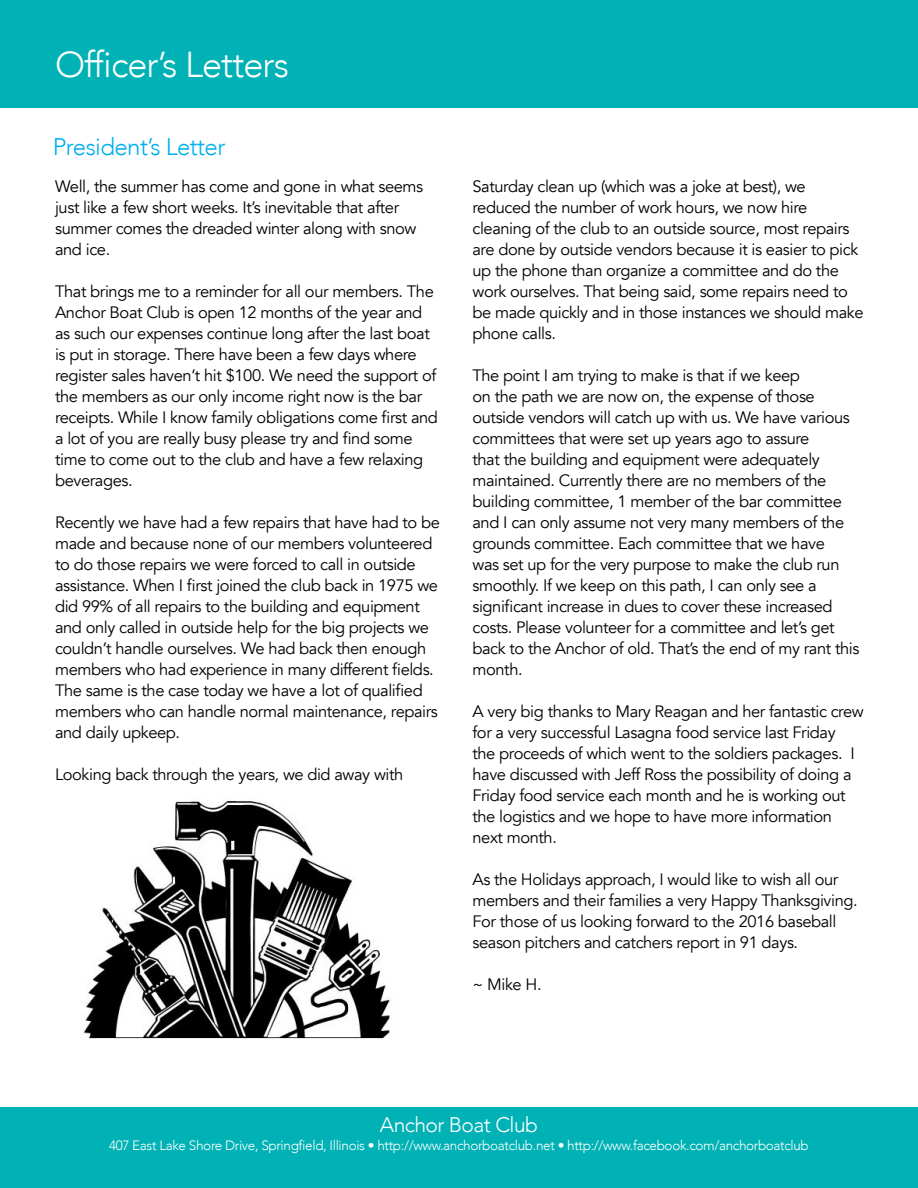
<style>
.page{position:relative;width:918px;height:1188px;background:#fff}
.page>*{position:absolute;margin:0;border:0;box-sizing:border-box;transform-origin:0 0}
.t1{font:300 36px "Avenir";letter-spacing:-.025em;color:#fff}
.t2{font:300 24px "Avenir";letter-spacing:-.025em;color:#00aeee}
.t3{font:300 21px "Avenir";letter-spacing:-.025em;color:#fff}
.t4{font:16.5px/21px "Avenir";letter-spacing:-.025em;color:#000}
.t5{font:300 13.5px "Avenir";letter-spacing:-.025em;color:#fff}
</style>
<div class="page">
<div style="left:0;top:0;width:918px;height:108px;background:#00b2b5"></div>
<div style="left:0;top:1107px;width:918px;height:81px;background:#00b2b5"></div>
<img style="left:83px;top:801px;width:308px;height:238px">
<h1 class="t1" style="left:55px;top:40px;width:235px">Officer’s Letters</h1>
<h2 class="t2" style="left:53px;top:130px;width:174px">President’s Letter</h2>
<p class="t4" style="left:55px;top:176px;width:370px">Well, the summer has come and gone in what seems just like a few short weeks. It’s inevitable that after summer comes the dreaded winter along with snow and ice.</p>
<p class="t4" style="left:55px;top:281px;width:384px">That brings me to a reminder for all our members. The Anchor Boat Club is open 12 months of the year and as such our expenses continue long after the last boat is put in storage. There have been a few days where register sales haven’t hit $100. We need the support of the members as our only income right now is the bar receipts. While I know family obligations come first and a lot of you are really busy please try and find some time to come out to the club and have a few relaxing beverages.</p>
<p class="t4" style="left:55px;top:512px;width:386px">Recently we have had a few repairs that have had to be made and because none of our members volunteered to do those repairs we were forced to call in outside assistance. When I first joined the club back in 1975 we did 99% of all repairs to the building and equipment and only called in outside help for the big projects we couldn’t handle ourselves. We had back then enough members who had experience in many different fields.<br>The same is the case today we have a lot of qualified members who can handle normal maintenance, repairs and daily upkeep.</p>
<p class="t4" style="left:55px;top:764px;width:350px">Looking back through the years, we did away with</p>
<p class="t4" style="left:472px;top:176px;width:393px">Saturday clean up (which was a joke at best), we reduced the number of work hours, we now hire cleaning of the club to an outside source, most repairs are done by outside vendors because it is easier to pick up the phone than organize a committee and do the work ourselves. That being said, some repairs need to be made quickly and in those instances we should make phone calls.</p>
<p class="t4" style="left:472px;top:365px;width:388px">The point I am trying to make is that if we keep<br>on the path we are now on, the expense of those outside vendors will catch up with us. We have various committees that were set up years ago to assure<br>that the building and equipment were adequately maintained. Currently there are no members of the building committee, 1 member of the bar committee and I can only assume not very many members of the grounds committee. Each committee that we have<br>was set up for the very purpose to make the club run smoothly. If we keep on this path, I can only see a significant increase in dues to cover these increased costs. Please volunteer for a committee and let’s get back to the Anchor of old. That’s the end of my rant this month.</p>
<p class="t4" style="left:472px;top:701px;width:393px">A very big thanks to Mary Reagan and her fantastic crew for a very successful Lasagna food service last Friday<br>the proceeds of which went to the soldiers packages. I have discussed with Jeff Ross the possibility of doing a Friday food service each month and he is working out the logistics and we hope to have more information next month.</p>
<p class="t4" style="left:472px;top:869px;width:387px">As the Holidays approach, I would like to wish all our members and their families a very Happy Thanksgiving.<br>For those of us looking forward to the 2016 baseball season pitchers and catchers report in 91 days.</p>
<p class="t4" style="left:472px;top:974px;width:71px">~ Mike H.</p>
<p class="t3" style="left:380px;top:1111px;width:160px">Anchor Boat Club</p>
<p class="t5" style="left:109px;top:1136px;width:701px">407 East Lake Shore Drive, Springfield, Illinois • http://www.anchorboatclub.net • http://www.facebook.com/anchorboatclub</p>
</div>
